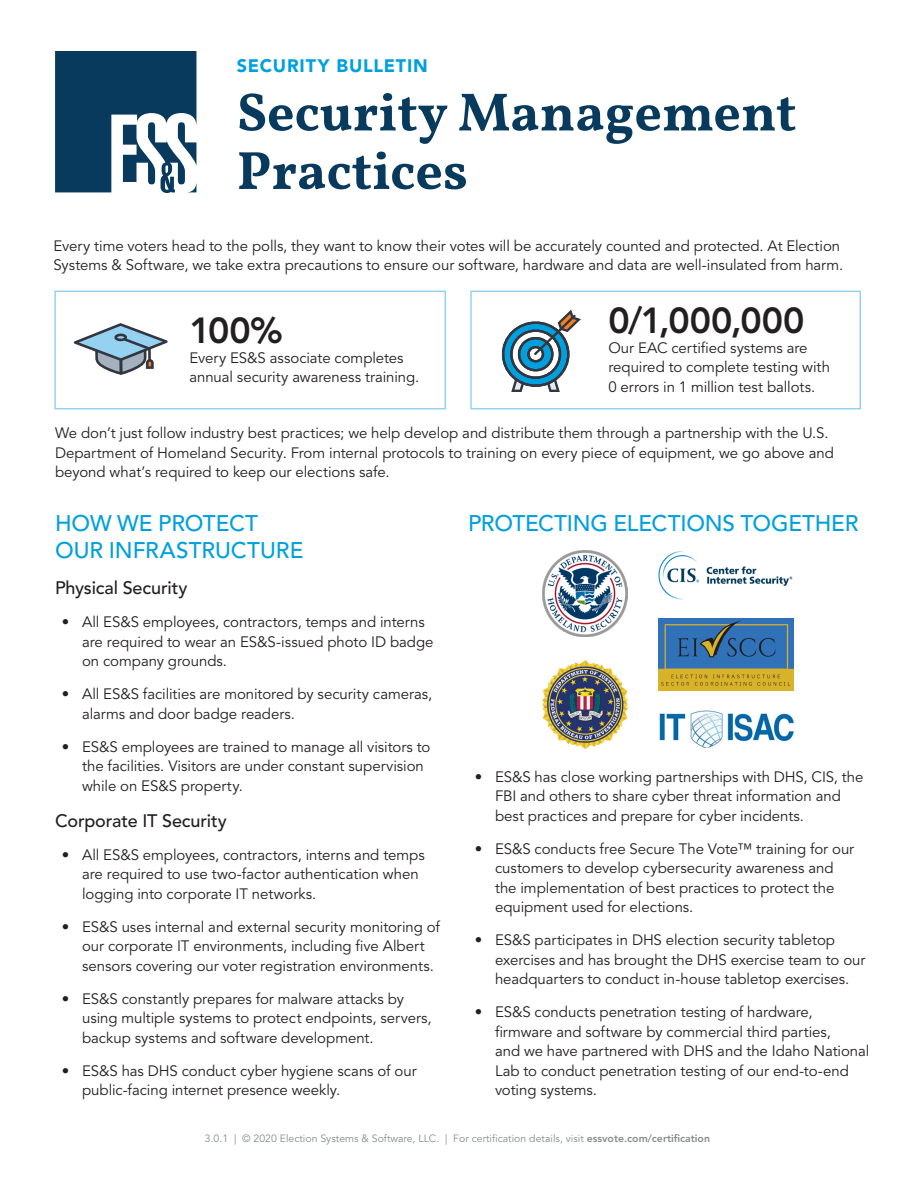
<style>
.page{position:relative;width:918px;height:1188px;background:#fff}
.page>*{position:absolute;margin:0;border:0;box-sizing:border-box;transform-origin:0 0}
.t1{font:700 54px/58.5px "Vollkorn";color:#083a5e}
.t2{font:800 36px "Avenir LT Std";color:#231f20}
.Heading_2{font:500 22.5px/27px "Avenir LT Std";letter-spacing:-.01em;color:#00a0df}
.t3{font:500 18px "Avenir LT Std";letter-spacing:-.005em;color:#231f20}
.t4{font:900 18px "Avenir LT Std";letter-spacing:.045em;color:#00a0df}
.t5{font:15px/19.5px "Avenir LT Std";letter-spacing:-.005em;color:#231f20}
.Copywrite{font:10.5px "Avenir LT Std";color:#868a8e}
.s1{font-weight:800}
</style>
<div class="page">
<svg style="left:55px;top:51px;width:141px;height:142px"></svg>
<svg style="left:501px;top:310px;width:80px;height:82px"></svg>
<svg style="left:74px;top:323px;width:94px;height:52px"></svg>
<div style="left:54px;top:291px;width:392px;height:119px;border:2px solid #95d2f2"></div>
<div style="left:470px;top:291px;width:391px;height:119px;border:2px solid #95d2f2"></div>
<img style="left:542px;top:550px;width:86px;height:86px">
<img style="left:658px;top:619px;width:135px;height:71px">
<img style="left:542px;top:660px;width:86px;height:89px">
<img style="left:658px;top:551px;width:135px;height:49px">
<img style="left:659px;top:710px;width:135px;height:38px">
<p class="t4" style="left:237px;top:55px;width:193px">SECURITY BULLETIN</p>
<p class="t1" style="left:237px;top:80px;width:561px">Security Management<br>Practices</p>
<p class="t5" style="left:54px;top:236px;width:791px">Every time voters head to the polls, they want to know their votes will be accurately counted and protected. At Election<br>Systems &amp; Software, we take extra precautions to ensure our software, hardware and data are well-insulated from harm.</p>
<p class="t2" style="left:608px;top:300px;width:198px">0/1,000,000</p>
<p class="t5" style="left:608px;top:339px;width:223px">Our EAC certified systems are required to complete testing with<br>0 errors in 1 million test ballots.</p>
<p class="t2" style="left:189px;top:309px;width:95px">100%</p>
<p class="t5" style="left:189px;top:348px;width:231px">Every ES&amp;S associate completes annual security awareness training.</p>
<p class="t5" style="left:55px;top:424px;width:780px">We don’t just follow industry best practices; we help develop and distribute them through a partnership with the U.S.<br>Department of Homeland Security. From internal protocols to training on every piece of equipment, we go above and beyond what’s required to keep our elections safe.</p>
<p class="Heading_2" style="left:55px;top:510px;width:250px">HOW WE PROTECT<br>OUR INFRASTRUCTURE</p>
<p class="t3" style="left:55px;top:577px;width:134px">Physical Security</p>
<p class="t5" style="left:82px;top:613px;width:353px;text-indent:-20px">• All ES&amp;S employees, contractors, temps and interns are required to wear an ES&amp;S-issued photo ID badge on company grounds.</p>
<p class="t5" style="left:82px;top:685px;width:352px;text-indent:-20px">• All ES&amp;S facilities are monitored by security cameras, alarms and door badge readers.</p>
<p class="t5" style="left:82px;top:737px;width:350px;text-indent:-20px">• ES&amp;S employees are trained to manage all visitors to the facilities. Visitors are under constant supervision while on ES&amp;S property.</p>
<p class="t3" style="left:55px;top:810px;width:173px">Corporate IT Security</p>
<p class="t5" style="left:82px;top:845px;width:344px;text-indent:-20px">• All ES&amp;S employees, contractors, interns and temps are required to use two-factor authentication when logging into corporate IT networks.</p>
<p class="t5" style="left:82px;top:917px;width:359px;text-indent:-20px">• ES&amp;S uses internal and external security monitoring of our corporate IT environments, including five Albert sensors covering our voter registration environments.</p>
<p class="t5" style="left:82px;top:989px;width:351px;text-indent:-20px">• ES&amp;S constantly prepares for malware attacks by using multiple systems to protect endpoints, servers, backup systems and software development.</p>
<p class="t5" style="left:82px;top:1061px;width:336px;text-indent:-20px">• ES&amp;S has DHS conduct cyber hygiene scans of our public-facing internet presence weekly.</p>
<p class="Heading_2" style="left:468px;top:510px;width:392px">PROTECTING ELECTIONS TOGETHER</p>
<p class="t5" style="left:495px;top:767px;width:370px;text-indent:-20px">• ES&amp;S has close working partnerships with DHS, CIS, the<br>FBI and others to share cyber threat information and best practices and prepare for cyber incidents.</p>
<p class="t5" style="left:495px;top:839px;width:361px;text-indent:-20px">• ES&amp;S conducts free Secure The Vote™ training for our customers to develop cybersecurity awareness and the implementation of best practices to protect the equipment used for elections.</p>
<p class="t5" style="left:495px;top:931px;width:372px;text-indent:-20px">• ES&amp;S participates in DHS election security tabletop exercises and has brought the DHS exercise team to our headquarters to conduct in-house tabletop exercises.</p>
<p class="t5" style="left:495px;top:1003px;width:376px;text-indent:-20px">• ES&amp;S conducts penetration testing of hardware, firmware and software by commercial third parties,<br>and we have partnered with DHS and the Idaho National Lab to conduct penetration testing of our end-to-end voting systems.</p>
<p class="Copywrite" style="left:205px;top:1132px;width:507px">3.0.1 | © 2020 Election Systems &amp; Software, LLC. | For certification details, visit <span class="s1">essvote.com/certification</span></p>
</div>
